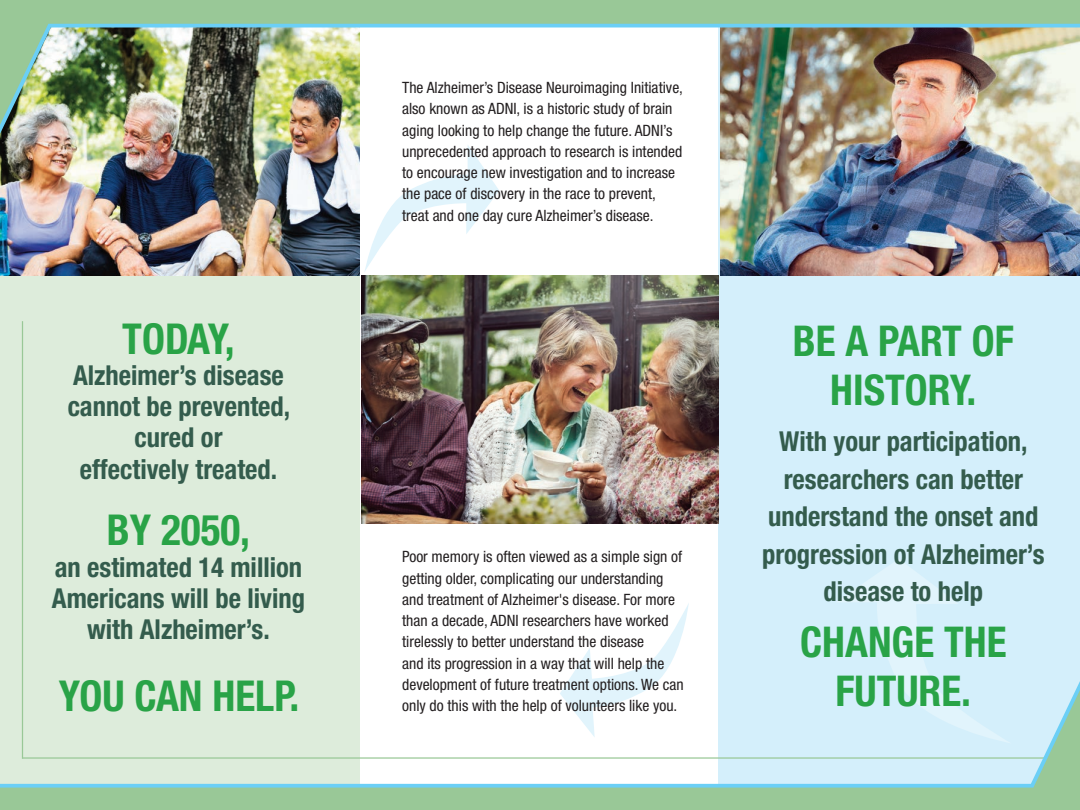
<style>
.page{position:relative;width:1080px;height:810px;background:#fff}
.page>*{position:absolute;margin:0;border:0;box-sizing:border-box;transform-origin:0 0}
.t1{font:700 condensed 42.62px "Helvetica Neue";color:#29a347}
.t2{font:700 condensed 42.5px/49.1px "Helvetica Neue";color:#29a347;text-align:center}
.t3{font:700 condensed 27.5px/31.2px "Helvetica Neue";color:#345c4d;text-align:center}
.t4{font:condensed 15.62px/21.2px "Helvetica Neue";color:#231f20}
</style>
<div class="page">
<div style="left:718px;top:20px;width:362px;height:766px;background:#d4effb"></div>
<div style="left:0;top:272px;width:360px;height:519px;background:#ddecdb"></div>
<img style="left:720px;top:145px;width:360px;height:131px">
<img style="left:0;top:145px;width:360px;height:131px">
<img style="left:0;top:141px;width:1080px;height:4px">
<img style="left:0;top:0;width:1080px;height:141px">
<img style="left:361px;top:276px;width:358px;height:247px">
<hr style="left:22px;top:321px;width:1px;height:438px;background:#99c897">
<svg style="left:0;top:681px;width:1080px;height:129px"></svg>
<svg style="left:364px;top:144px;width:135px;height:128px"></svg>
<svg style="left:835px;top:559px;width:177px;height:184px"></svg>
<svg style="left:560px;top:603px;width:129px;height:135px"></svg>
<h1 class="t1" style="left:122px;top:323px;width:114px">TODAY,</h1>
<h3 class="t3" style="left:68px;top:362px;width:224px">Alzheimer’s disease cannot be prevented, cured or<br>effectively treated.</h3>
<h1 class="t1" style="left:107px;top:515px;width:145px">BY 2050,</h1>
<h3 class="t3" style="left:52px;top:554px;width:255px">an estimated 14 million<br>Americans will be living with Alzheimer’s.</h3>
<h1 class="t1" style="left:59px;top:681px;width:242px">YOU CAN HELP.</h1>
<p class="t4" style="left:402px;top:78px;width:282px">The Alzheimer’s Disease Neuroimaging Initiative, also known as ADNI, is a historic study of brain aging looking to help change the future. ADNI’s unprecedented approach to research is intended to encourage new investigation and to increase the pace of discovery in the race to prevent, treat and one day cure Alzheimer’s disease.</p>
<p class="t4" style="left:402px;top:548px;width:283px">Poor memory is often viewed as a simple sign of getting older, complicating our understanding and treatment of Alzheimer's disease. For more than a decade, ADNI researchers have worked tirelessly to better understand the disease<br>and its progression in a way that will help the development of future treatment options. We can only do this with the help of volunteers like you.</p>
<h2 class="t2" style="left:793px;top:320px;width:222px">BE A PART OF<br>HISTORY.</h2>
<h3 class="t3" style="left:762px;top:425px;width:284px;line-height:37.5px">With your participation, researchers can better understand the onset and progression of Alzheimer’s disease to help</h3>
<h2 class="t2" style="left:800px;top:621px;width:208px">CHANGE THE<br>FUTURE.</h2>
</div>
